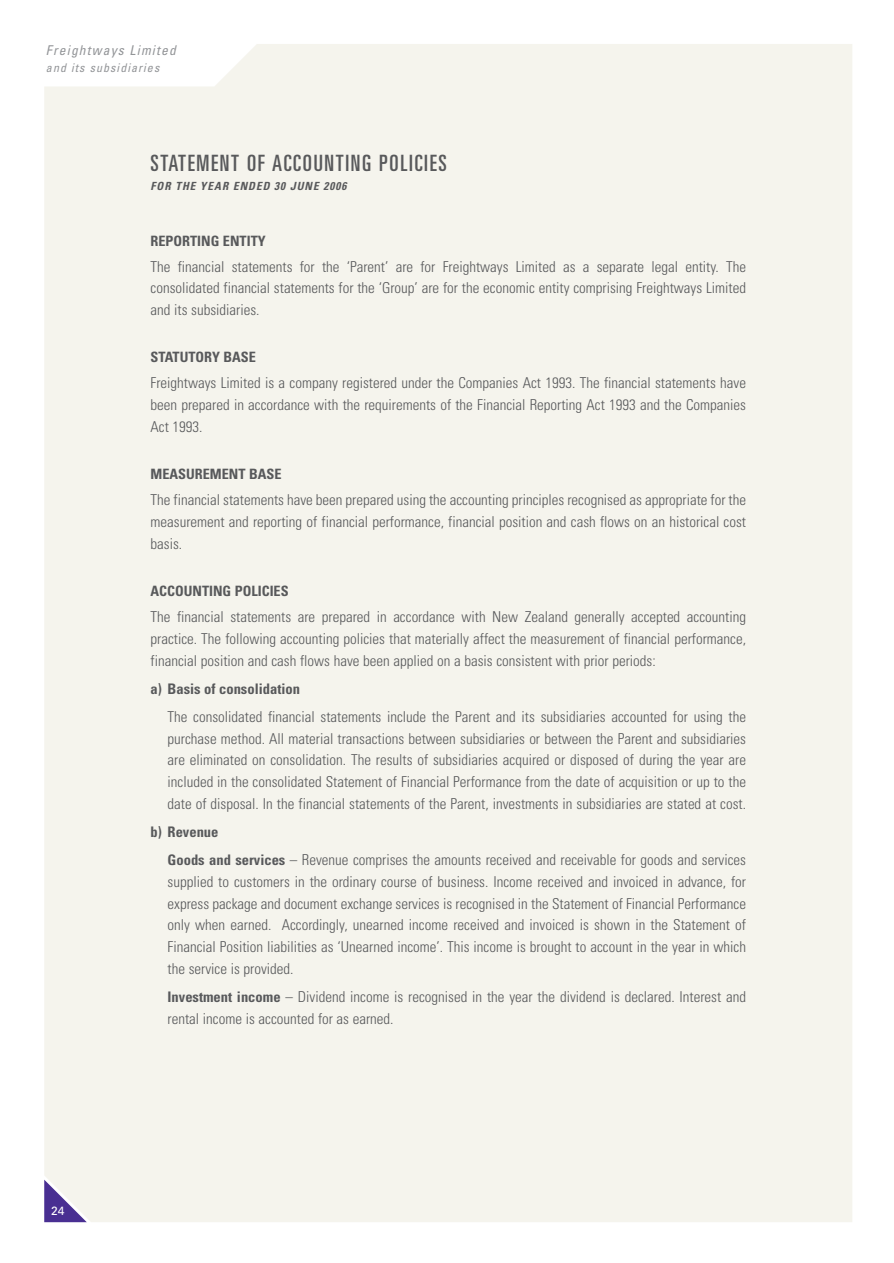
<style>
.page{position:relative;width:894px;height:1263px;background:#fff}
.page>*{position:absolute;margin:0;border:0;box-sizing:border-box;transform-origin:0 0}
.t1{font:ultra-condensed 22.5px "Univers";letter-spacing:.075em;color:#58595b}
.t2{font:300 condensed 15px/21.8px "Univers";color:#58595b;text-align:justify}
.t3{font:700 condensed 14.55px "Univers";color:#58595b}
.t4{font:700 condensed 14.25px "Univers";color:#58595b}
.t5{font:italic condensed 13.5px "Univers";color:#939598}
.t6{font:italic condensed 12px "Univers";color:#939598}
.t7{font:12px "Univers";color:#fff}
.t8{font:italic 700 condensed 11.25px "Univers";letter-spacing:.09em;color:#58595b}
.s1{font-weight:700;font-size:14.55px}
</style>
<div class="page">
<div style="left:44px;top:44px;width:808px;height:1179px;background:#f5f4ed"></div>
<p class="t5" style="left:46px;top:46px;width:134px">Freightways Limited</p>
<p class="t6" style="left:46px;top:63px;width:117px">and its subsidiaries</p>
<h1 class="t1" style="left:151px;top:154px;width:298px">STATEMENT OF ACCOUNTING POLICIES</h1>
<p class="t8" style="left:151px;top:182px;width:200px">FOR THE YEAR ENDED 30 JUNE 2006</p>
<p class="t7" style="left:51px;top:1206px;width:15px">24</p>
<p class="t4" style="left:151px;top:235px;width:117px">REPORTING ENTITY</p>
<p class="t2" style="left:151px;top:257px;width:597px">The financial statements for the ‘Parent’ are for Freightways Limited as a separate legal entity. The consolidated financial statements for the ‘Group’ are for the economic entity comprising Freightways Limited and its subsidiaries.</p>
<p class="t4" style="left:151px;top:352px;width:107px">STATUTORY BASE</p>
<p class="t2" style="left:151px;top:374px;width:597px">Freightways Limited is a company registered under the Companies Act 1993. The financial statements have been prepared in accordance with the requirements of the Financial Reporting Act 1993 and the Companies Act 1993.</p>
<p class="t4" style="left:151px;top:469px;width:132px">MEASUREMENT BASE</p>
<p class="t2" style="left:151px;top:490px;width:597px">The financial statements have been prepared using the accounting principles recognised as appropriate for the measurement and reporting of financial performance, financial position and cash flows on an historical cost basis.</p>
<p class="t4" style="left:151px;top:586px;width:140px">ACCOUNTING POLICIES</p>
<p class="t2" style="left:151px;top:607px;width:597px">The financial statements are prepared in accordance with New Zealand generally accepted accounting practice. The following accounting policies that materially affect the measurement of financial performance, financial position and cash flows have been applied on a basis consistent with prior periods:</p>
<p class="t3" style="left:151px;top:683px;width:151px">a) Basis of consolidation</p>
<p class="t2" style="left:168px;top:707px;width:580px">The consolidated financial statements include the Parent and its subsidiaries accounted for using the purchase method. All material transactions between subsidiaries or between the Parent and subsidiaries are eliminated on consolidation. The results of subsidiaries acquired or disposed of during the year are included in the consolidated Statement of Financial Performance from the date of acquisition or up to the date of disposal. In the financial statements of the Parent, investments in subsidiaries are stated at cost.</p>
<p class="t3" style="left:151px;top:826px;width:69px">b) Revenue</p>
<p class="t2" style="left:168px;top:850px;width:580px"><span class="s1">Goods and services</span> – Revenue comprises the amounts received and receivable for goods and services supplied to customers in the ordinary course of business. Income received and invoiced in advance, for express package and document exchange services is recognised in the Statement of Financial Performance only when earned. Accordingly, unearned income received and invoiced is shown in the Statement of Financial Position liabilities as ‘Unearned income’. This income is brought to account in the year in which the service is provided.</p>
<p class="t2" style="left:168px;top:987px;width:580px"><span class="s1">Investment income</span> – Dividend income is recognised in the year the dividend is declared. Interest and rental income is accounted for as earned.</p>
</div>
